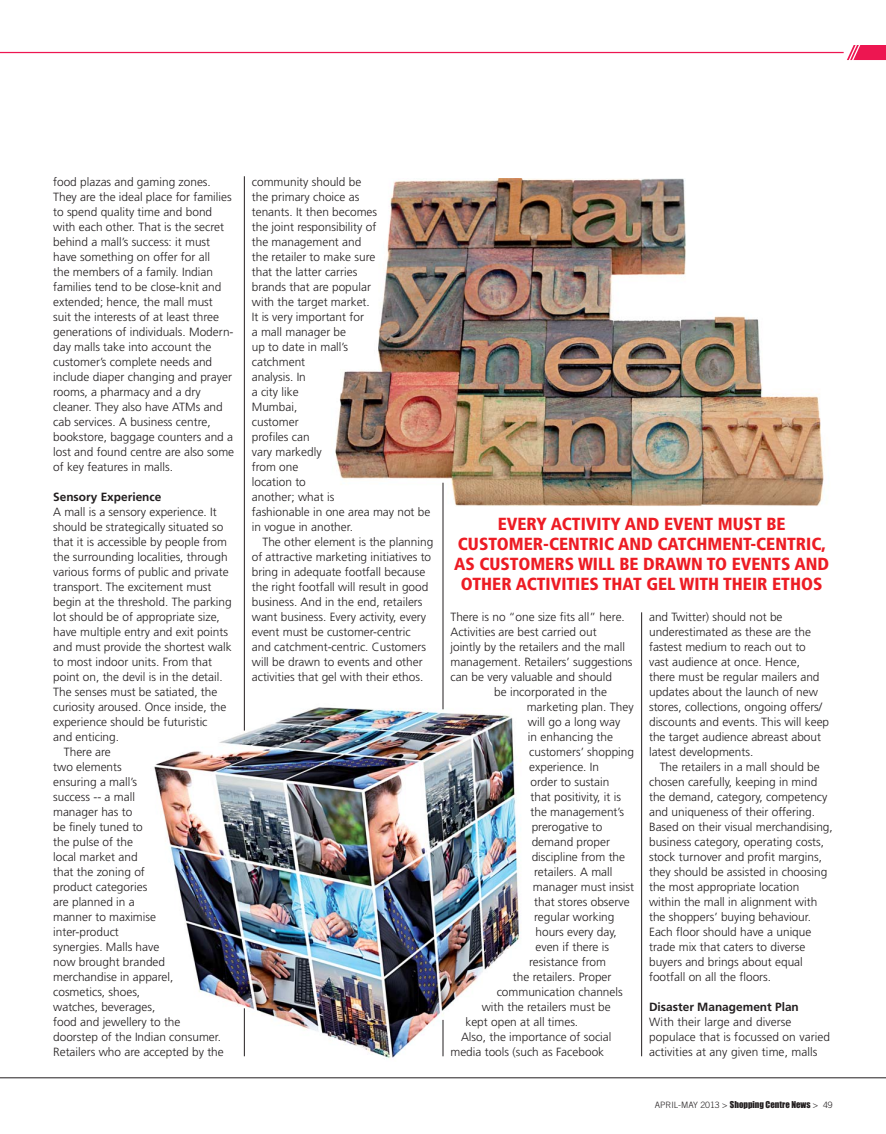
<style>
.page{position:relative;width:886px;height:1134px;background:#fff}
.page>*{position:absolute;margin:0;border:0;box-sizing:border-box;transform-origin:0 0}
.t1{font:900 condensed 17.5px/20px "Frutiger";color:#ed1c24;text-align:center}
.t2{font:300 11.88px/15px "Frutiger";color:#231f20}
.t3{font:700 11.88px "Frutiger";color:#231f20}
.t4{font:8.75px "Impact";color:#231f20}
.s1{font-family:"Trade Gothic";font-weight:300}
</style>
<div class="page">
<hr style="left:0;top:1077px;width:886px;height:1px;background:#231f20">
<hr style="left:0;top:52px;width:844px;height:1px;background:#ed1651">
<svg style="left:847px;top:45px;width:39px;height:15px"></svg>
<hr style="left:641px;top:612px;width:1px;height:444px;background:#231f20">
<img style="left:154px;top:691px;width:367px;height:368px">
<img style="left:335px;top:178px;width:489px;height:329px">
<hr style="left:244px;top:176px;width:1px;height:554px;background:#231f20">
<hr style="left:443px;top:483px;width:1px;height:226px;background:#231f20">
<hr style="left:244px;top:1008px;width:1px;height:48px;background:#231f20">
<hr style="left:443px;top:1020px;width:1px;height:36px;background:#231f20">
<p class="t2" style="left:53px;top:175px;width:183px">food plazas and gaming zones.<br>They are the ideal place for families to spend quality time and bond with each other. That is the secret behind a mall’s success: it must have something on offer for all<br>the members of a family. Indian families tend to be close-knit and extended; hence, the mall must<br>suit the interests of at least three generations of individuals. Modern&shy;day malls take into account the customer’s complete needs and include diaper changing and prayer rooms, a pharmacy and a dry cleaner. They also have ATMs and cab services. A business centre, bookstore, baggage counters and a lost and found centre are also some of key features in malls.</p>
<p class="t3" style="left:53px;top:492px;width:110px">Sensory Experience</p>
<p class="t2" style="left:53px;top:505px;width:165px">A mall is a sensory experience. It</p>
<p class="t2" style="left:53px;top:520px;width:172px">should be strategically situated so</p>
<p class="t2" style="left:53px;top:535px;width:175px">that it is accessible by people from</p>
<p class="t2" style="left:53px;top:550px;width:176px">the surrounding localities, through</p>
<p class="t2" style="left:53px;top:565px;width:177px">various forms of public and private</p>
<p class="t2" style="left:53px;top:580px;width:160px">transport. The excitement must</p>
<p class="t2" style="left:53px;top:595px;width:180px">begin at the threshold. The parking</p>
<p class="t2" style="left:53px;top:610px;width:168px">lot should be of appropriate size,</p>
<p class="t2" style="left:53px;top:625px;width:176px">have multiple entry and exit points</p>
<p class="t2" style="left:53px;top:640px;width:180px">and must provide the shortest walk</p>
<p class="t2" style="left:53px;top:655px;width:160px">to most indoor units. From that</p>
<p class="t2" style="left:53px;top:670px;width:171px">point on, the devil is in the detail.</p>
<p class="t2" style="left:53px;top:685px;width:166px">The senses must be satiated, the</p>
<p class="t2" style="left:53px;top:700px;width:175px">curiosity aroused. Once inside, the</p>
<p class="t2" style="left:53px;top:715px;width:156px">experience should be futuristic</p>
<p class="t2" style="left:53px;top:730px;width:67px">and enticing.</p>
<p class="t2" style="left:64px;top:745px;width:49px">There are</p>
<p class="t2" style="left:53px;top:760px;width:70px">two elements</p>
<p class="t2" style="left:53px;top:775px;width:85px">ensuring a mall’s</p>
<p class="t2" style="left:53px;top:790px;width:83px">success -- a mall</p>
<p class="t2" style="left:53px;top:805px;width:81px">manager has to</p>
<p class="t2" style="left:53px;top:820px;width:91px">be finely tuned to</p>
<p class="t2" style="left:53px;top:835px;width:81px">the pulse of the</p>
<p class="t2" style="left:53px;top:850px;width:86px">local market and</p>
<p class="t2" style="left:53px;top:865px;width:93px">that the zoning of</p>
<p class="t2" style="left:53px;top:880px;width:96px">product categories</p>
<p class="t2" style="left:53px;top:895px;width:83px">are planned in a</p>
<p class="t2" style="left:53px;top:910px;width:104px">manner to maximise</p>
<p class="t2" style="left:53px;top:925px;width:67px">inter-product</p>
<p class="t2" style="left:53px;top:940px;width:108px">synergies. Malls have</p>
<p class="t2" style="left:53px;top:955px;width:113px">now brought branded</p>
<p class="t2" style="left:53px;top:970px;width:122px">merchandise in apparel,</p>
<p class="t2" style="left:53px;top:985px;width:89px">cosmetics, shoes,</p>
<p class="t2" style="left:53px;top:1000px;width:104px">watches, beverages,</p>
<p class="t2" style="left:53px;top:1015px;width:129px">food and jewellery to the</p>
<p class="t2" style="left:53px;top:1030px;width:169px">doorstep of the Indian consumer.</p>
<p class="t2" style="left:53px;top:1045px;width:172px">Retailers who are accepted by the</p>
<p class="t2" style="left:252px;top:175px;width:180px">community should be<br>the primary choice as<br>tenants. It then becomes<br>the joint responsibility of<br>the management and<br>the retailer to make sure<br>that the latter carries<br>brands that are popular<br>with the target market.<br>It is very important for<br>a mall manager be<br>up to date in mall’s<br>catchment<br>analysis. In<br>a city like<br>Mumbai,<br>customer<br>profiles can<br>vary markedly<br>from one<br>location to<br>another; what is<br>fashionable in one area may not be in vogue in another.</p>
<p class="t2" style="left:252px;top:535px;width:183px;text-indent:11px">The other element is the planning of attractive marketing initiatives to bring in adequate footfall because the right footfall will result in good business. And in the end, retailers want business. Every activity, every event must be customer-centric<br>and catchment-centric. Customers will be drawn to events and other activities that gel with their ethos.</p>
<h1 class="t1" style="left:454px;top:515px;width:376px">EVERY ACTIVITY AND EVENT MUST BE CUSTOMER-CENTRIC AND CATCHMENT-CENTRIC, AS CUSTOMERS WILL BE DRAWN TO EVENTS AND OTHER ACTIVITIES THAT GEL WITH THEIR ETHOS</h1>
<p class="t2" style="left:450px;top:610px;width:176px">There is no “one size fits all” here.</p>
<p class="t2" style="left:450px;top:625px;width:148px">Activities are best carried out</p>
<p class="t2" style="left:450px;top:640px;width:176px">jointly by the retailers and the mall</p>
<p class="t2" style="left:450px;top:655px;width:184px">management. Retailers’ suggestions</p>
<p class="t2" style="left:450px;top:670px;width:163px">can be very valuable and should</p>
<p class="t2" style="left:494px;top:685px;width:114px">be incorporated in the</p>
<p class="t2" style="left:527px;top:700px;width:108px">marketing plan. They</p>
<p class="t2" style="left:528px;top:715px;width:94px">will go a long way</p>
<p class="t2" style="left:528px;top:730px;width:87px">in enhancing the</p>
<p class="t2" style="left:529px;top:745px;width:106px">customers’ shopping</p>
<p class="t2" style="left:529px;top:760px;width:71px">experience. In</p>
<p class="t2" style="left:530px;top:775px;width:80px">order to sustain</p>
<p class="t2" style="left:530px;top:790px;width:92px">that positivity, it is</p>
<p class="t2" style="left:530px;top:805px;width:95px">the management’s</p>
<p class="t2" style="left:532px;top:820px;width:72px">prerogative to</p>
<p class="t2" style="left:532px;top:835px;width:80px">demand proper</p>
<p class="t2" style="left:532px;top:850px;width:95px">discipline from the</p>
<p class="t2" style="left:534px;top:865px;width:80px">retailers. A mall</p>
<p class="t2" style="left:533px;top:880px;width:103px">manager must insist</p>
<p class="t2" style="left:534px;top:895px;width:97px">that stores observe</p>
<p class="t2" style="left:534px;top:910px;width:82px">regular working</p>
<p class="t2" style="left:535px;top:925px;width:83px">hours every day,</p>
<p class="t2" style="left:535px;top:940px;width:75px">even if there is</p>
<p class="t2" style="left:529px;top:955px;width:78px">resistance from</p>
<p class="t2" style="left:513px;top:970px;width:100px">the retailers. Proper</p>
<p class="t2" style="left:497px;top:985px;width:128px">communication channels</p>
<p class="t2" style="left:482px;top:1000px;width:131px">with the retailers must be</p>
<p class="t2" style="left:465px;top:1015px;width:114px">kept open at all times.</p>
<p class="t2" style="left:461px;top:1030px;width:152px">Also, the importance of social</p>
<p class="t2" style="left:450px;top:1045px;width:155px">media tools (such as Facebook</p>
<p class="t2" style="left:649px;top:610px;width:182px">and Twitter) should not be underestimated as these are the fastest medium to reach out to<br>vast audience at once. Hence, there must be regular mailers and updates about the launch of new stores, collections, ongoing offers/ discounts and events. This will keep the target audience abreast about latest developments.</p>
<p class="t2" style="left:649px;top:760px;width:185px;text-indent:11px">The retailers in a mall should be chosen carefully, keeping in mind the demand, category, competency and uniqueness of their offering.<br>Based on their visual merchandising, business category, operating costs, stock turnover and profit margins, they should be assisted in choosing the most appropriate location within the mall in alignment with the shoppers’ buying behaviour.<br>Each floor should have a unique trade mix that caters to diverse buyers and brings about equal footfall on all the floors.</p>
<p class="t3" style="left:649px;top:1002px;width:151px">Disaster Management Plan</p>
<p class="t2" style="left:649px;top:1016px;width:182px">With their large and diverse populace that is focussed on varied activities at any given time, malls</p>
<p class="t4" style="left:655px;top:1102px;width:179px"><span class="s1">APRIL-MAY 2013 &gt;</span> Shopping Centre News <span class="s1">&gt; 49</span></p>
</div>
